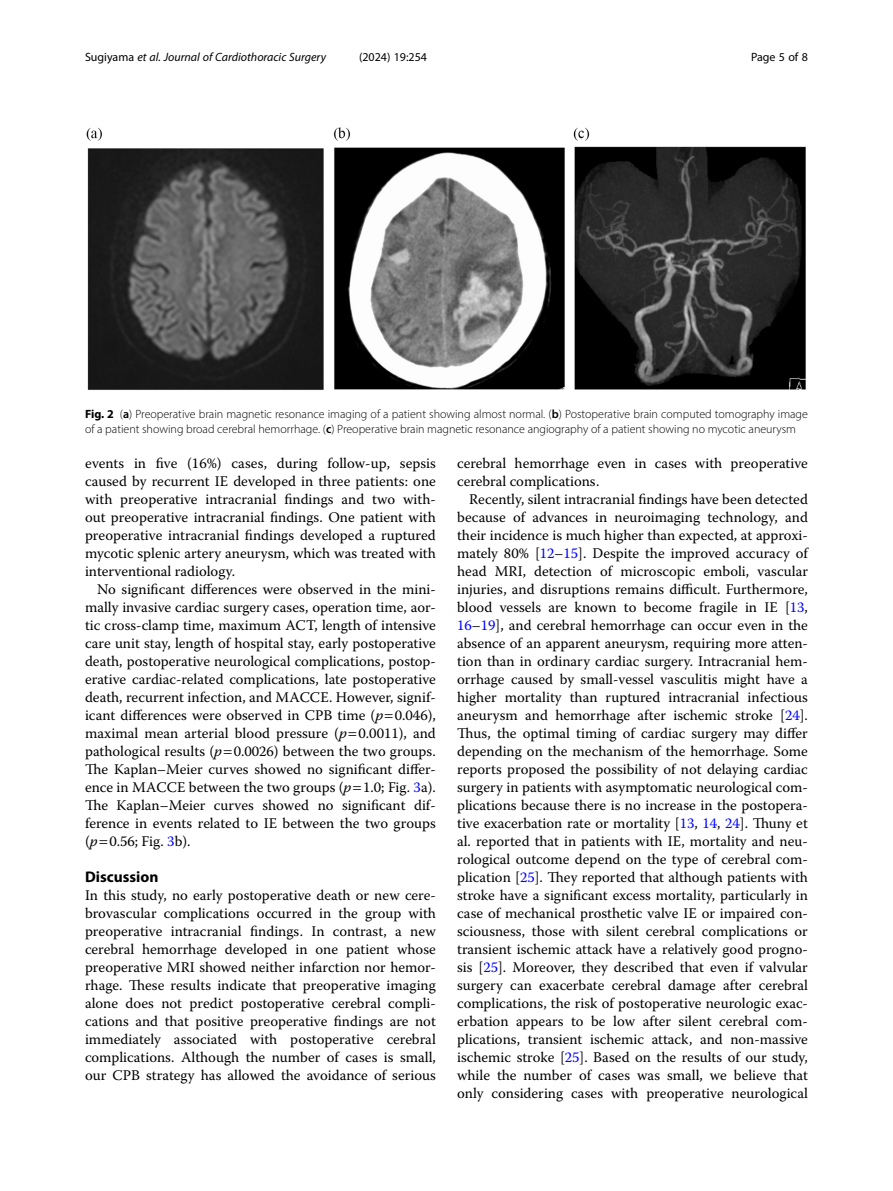
<style>
.page{position:relative;width:893px;height:1191px;background:#fff}
.page>*{position:absolute;margin:0;border:0;box-sizing:border-box;transform-origin:0 0}
.Head_1{font:700 15.45px "Myriad Pro";color:#000}
.Body_Text_Indent{font:14.7px/18px "Warnock Pro";color:#000;text-align:justify}
.Body_Text{font:14.7px/18px "Warnock Pro";color:#000;text-align:justify}
.Figure_Caption{font:300 12px/15px "Myriad Pro";color:#000}
.t1{font:italic 12px "Myriad Pro";color:#000}
.t2{font:12px "Myriad Pro";color:#000}
.s1{font-style:normal}
.s2{font-weight:700}
.s3{font-weight:600}
.s4{font-style:italic}
.s5{color:#00f}
</style>
<div class="page">
<img style="left:86px;top:127px;width:720px;height:263px">
<p class="t1" style="left:85px;top:50px;width:242px"><span class="s1">Sugiyama</span> et al. Journal of Cardiothoracic Surgery</p>
<p class="t2" style="left:359px;top:50px;width:70px">(2024) 19:254</p>
<p class="t2" style="left:751px;top:50px;width:58px">Page 5 of 8</p>
<p class="Figure_Caption" style="left:85px;top:407px;width:724px"><span class="s2">Fig. 2</span> (<span class="s3">a</span>) Preoperative brain magnetic resonance imaging of a patient showing almost normal. (<span class="s3">b</span>) Postoperative brain computed tomography image of a patient showing broad cerebral hemorrhage. (<span class="s3">c</span>) Preoperative brain magnetic resonance angiography of a patient showing no mycotic aneurysm</p>
<p class="Body_Text_Indent" style="left:85px;top:454px;width:352px">events in five (16%) cases, during follow-up, sepsis caused by recurrent IE developed in three patients: one with preoperative intracranial findings and two with&shy;out preoperative intracranial findings. One patient with preoperative intracranial findings developed a ruptured mycotic splenic artery aneurysm, which was treated with interventional radiology.</p>
<p class="Body_Text_Indent" style="left:85px;top:580px;width:352px;text-indent:12px">No significant differences were observed in the mini&shy;mally invasive cardiac surgery cases, operation time, aor&shy;tic cross-clamp time, maximum ACT, length of intensive care unit stay, length of hospital stay, early postoperative death, postoperative neurological complications, postop&shy;erative cardiac-related complications, late postoperative death, recurrent infection, and MACCE. However, signif&shy;icant differences were observed in CPB time (<span class="s4">p</span> 0.046), maximal mean arterial blood pressure (<span class="s4">p</span> 0.0011), and pathological results (<span class="s4">p</span> 0.0026) between the two groups.<br>The Kaplan–Meier curves showed no significant differ&shy;ence in MACCE between the two groups (<span class="s4">p</span> 1.0; Fig. <span class="s5">3</span>a).<br>The Kaplan–Meier curves showed no significant dif&shy;ference in events related to IE between the two groups (<span class="s4">p</span> 0.56; Fig. <span class="s5">3</span>b).</p>
<p class="Head_1" style="left:85px;top:867px;width:75px">Discussion</p>
<p class="Body_Text" style="left:85px;top:886px;width:352px">In this study, no early postoperative death or new cere&shy;brovascular complications occurred in the group with preoperative intracranial findings. In contrast, a new cerebral hemorrhage developed in one patient whose preoperative MRI showed neither infarction nor hemor&shy;rhage. These results indicate that preoperative imaging alone does not predict postoperative cerebral compli&shy;cations and that positive preoperative findings are not immediately associated with postoperative cerebral complications. Although the number of cases is small, our CPB strategy has allowed the avoidance of serious</p>
<p class="Body_Text" style="left:457px;top:454px;width:352px">cerebral hemorrhage even in cases with preoperative cerebral complications.</p>
<p class="Body_Text_Indent" style="left:457px;top:490px;width:352px;text-indent:12px">Recently, silent intracranial findings have been detected because of advances in neuroimaging technology, and their incidence is much higher than expected, at approxi&shy;mately 80% [<span class="s5">12</span>–<span class="s5">15</span>]. Despite the improved accuracy of head MRI, detection of microscopic emboli, vascular injuries, and disruptions remains difficult. Furthermore, blood vessels are known to become fragile in IE [<span class="s5">13</span>, <span class="s5">16</span>–<span class="s5">19</span>], and cerebral hemorrhage can occur even in the absence of an apparent aneurysm, requiring more atten&shy;tion than in ordinary cardiac surgery. Intracranial hem&shy;orrhage caused by small-vessel vasculitis might have a higher mortality than ruptured intracranial infectious aneurysm and hemorrhage after ischemic stroke [<span class="s5">24</span>].<br>Thus, the optimal timing of cardiac surgery may differ depending on the mechanism of the hemorrhage. Some reports proposed the possibility of not delaying cardiac surgery in patients with asymptomatic neurological com&shy;plications because there is no increase in the postopera&shy;tive exacerbation rate or mortality [<span class="s5">13</span>, <span class="s5">14</span>, <span class="s5">24</span>]. Thuny et al. reported that in patients with IE, mortality and neu&shy;rological outcome depend on the type of cerebral com&shy;plication [<span class="s5">25</span>]. They reported that although patients with stroke have a significant excess mortality, particularly in case of mechanical prosthetic valve IE or impaired con&shy;sciousness, those with silent cerebral complications or transient ischemic attack have a relatively good progno&shy;sis [<span class="s5">25</span>]. Moreover, they described that even if valvular surgery can exacerbate cerebral damage after cerebral complications, the risk of postoperative neurologic exac&shy;erbation appears to be low after silent cerebral com&shy;plications, transient ischemic attack, and non-massive ischemic stroke [<span class="s5">25</span>]. Based on the results of our study, while the number of cases was small, we believe that only considering cases with preoperative neurological</p>
</div>
